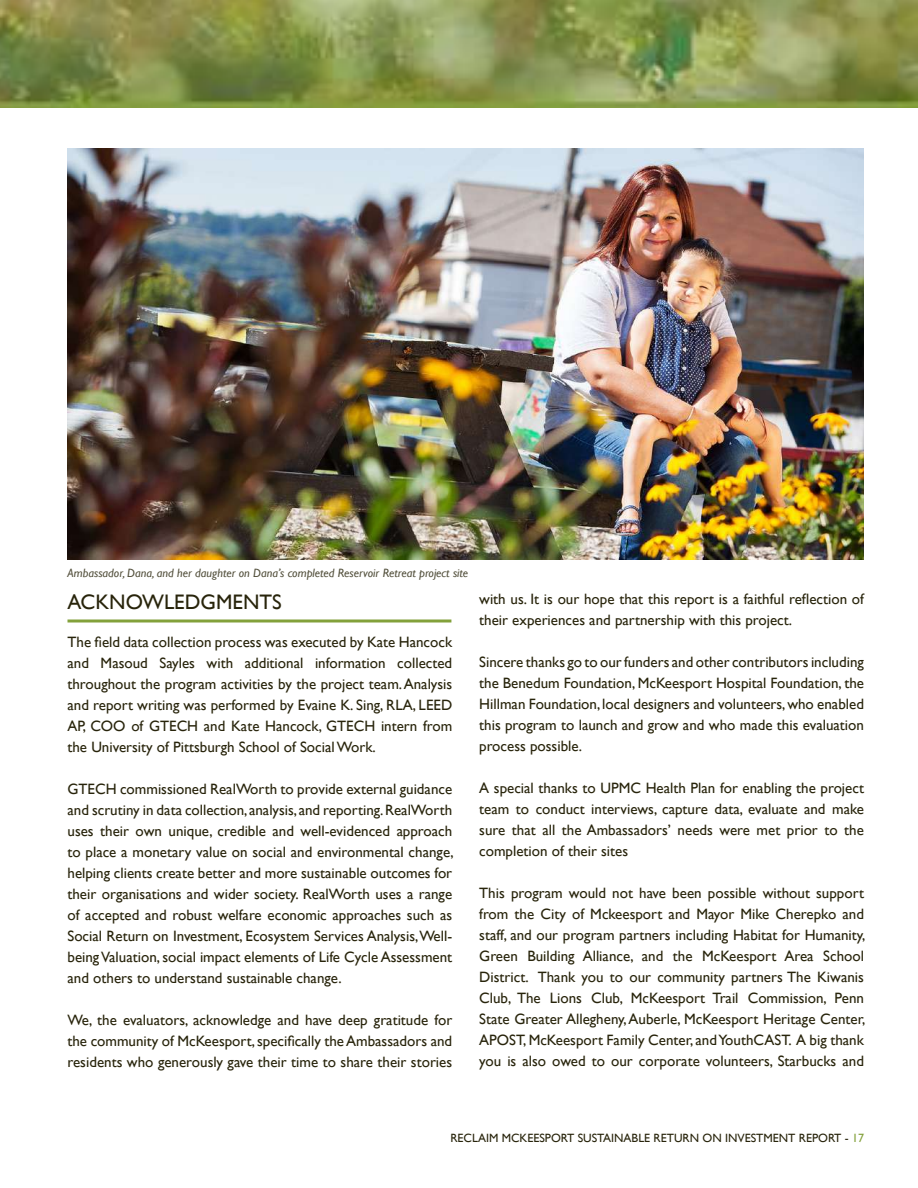
<style>
.page{position:relative;width:918px;height:1188px;background:#fff}
.page>*{position:absolute;margin:0;border:0;box-sizing:border-box;transform-origin:0 0}
.t1{font:21px "Gill Sans";color:#28240b}
.t2{font:15px/21px "Gill Sans";color:#28240b;text-align:justify}
.t3{font:italic 12.15px "Gill Sans";color:#53503c}
.t4{font:12px "Gill Sans";color:#28240b}
.s1{color:#83a13b}
</style>
<div class="page">
<img style="left:0;top:0;width:918px;height:108px">
<img style="left:68px;top:148px;width:796px;height:411px">
<hr style="left:68px;top:620px;width:383px;height:2px;background:#83a13b">
<p class="t3" style="left:68px;top:565px;width:402px">Ambassador, Dana, and her daughter on Dana’s completed Reservoir Retreat project site</p>
<h1 class="t1" style="left:68px;top:589px;width:216px">ACKNOWLEDGMENTS</h1>
<p class="t2" style="left:68px;top:632px;width:386px">The field data collection process was executed by Kate Hancock and Masoud Sayles with additional information collected throughout the program activities by the project team. Analysis and report writing was performed by Evaine K. Sing, RLA, LEED AP, COO of GTECH and Kate Hancock, GTECH intern from the University of Pittsburgh School of Social Work.</p>
<p class="t2" style="left:68px;top:779px;width:388px">GTECH commissioned RealWorth to provide external guidance and scrutiny in data collection, analysis, and reporting. RealWorth uses their own unique, credible and well-evidenced approach to place a monetary value on social and environmental change, helping clients create better and more sustainable outcomes for their organisations and wider society. RealWorth uses a range of accepted and robust welfare economic approaches such as Social Return on Investment, Ecosystem Services Analysis, Well&shy;being Valuation, social impact elements of Life Cycle Assessment and others to understand sustainable change.</p>
<p class="t2" style="left:68px;top:1010px;width:386px">We, the evaluators, acknowledge and have deep gratitude for the community of McKeesport, specifically the Ambassadors and residents who generously gave their time to share their stories</p>
<p class="t2" style="left:479px;top:589px;width:386px">with us. It is our hope that this report is a faithful reflection of their experiences and partnership with this project.</p>
<p class="t2" style="left:479px;top:652px;width:386px">Sincere thanks go to our funders and other contributors including the Benedum Foundation, McKeesport Hospital Foundation, the Hillman Foundation, local designers and volunteers, who enabled this program to launch and grow and who made this evaluation process possible.</p>
<p class="t2" style="left:479px;top:778px;width:386px">A special thanks to UPMC Health Plan for enabling the project team to conduct interviews, capture data, evaluate and make sure that all the Ambassadors’ needs were met prior to the completion of their sites</p>
<p class="t2" style="left:479px;top:883px;width:388px">This program would not have been possible without support from the City of Mckeesport and Mayor Mike Cherepko and staff, and our program partners including Habitat for Humanity, Green Building Alliance, and the McKeesport Area School District. Thank you to our community partners The Kiwanis Club, The Lions Club, McKeesport Trail Commission, Penn State Greater Allegheny, Auberle, McKeesport Heritage Center, APOST, McKeesport Family Center, and YouthCAST. A big thank you is also owed to our corporate volunteers, Starbucks and</p>
<p class="t4" style="left:450px;top:1131px;width:415px">RECLAIM MCKEESPORT SUSTAINABLE RETURN ON INVESTMENT REPORT - <span class="s1">17</span></p>
</div>
